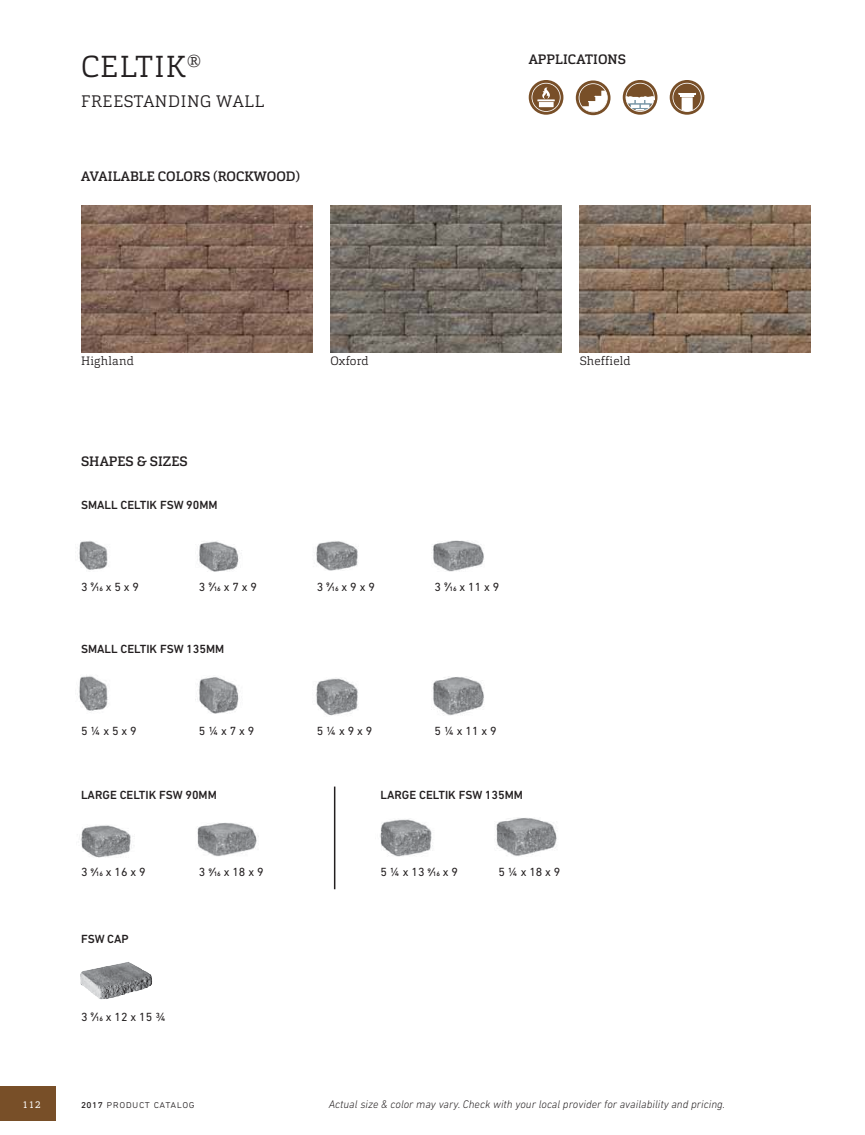
<style>
.page{position:relative;width:865px;height:1135px;background:#fff}
.page>*{position:absolute;margin:0;border:0;box-sizing:border-box;transform-origin:0 0}
.t1{font:300 30px "Cargan";letter-spacing:.03em;color:#231f20}
.t2{font:300 16.5px "Cargan";letter-spacing:.035em;color:#231f20}
.t3{font:500 13.5px "Cargan";letter-spacing:.005em;color:#231f20}
.t4{font:12px "DIN Next W1 G";color:#231f20}
.t5{font:500 12px "DIN Next W1 G";color:#231f20}
.t6{font:300 12px "Cargan";letter-spacing:.02em;color:#231f20}
.t7{font:italic 300 11.25px "DIN Next W1 G";color:#231f20}
.t8{font:300 11.25px "DIN Next LT Pro";letter-spacing:.04em;color:#231f20}
.t9{font:9.75px "Cargan";color:#fff}
.s1{font-weight:500}
.s2{font-weight:500;font-size:6.6px}
.s3{font-weight:400}
</style>
<div class="page">
<div style="left:0;top:1086px;width:55px;height:34px;background:#784f28"></div>
<img style="left:330px;top:205px;width:231px;height:147px">
<img style="left:579px;top:205px;width:231px;height:147px">
<img style="left:81px;top:205px;width:231px;height:147px">
<svg style="left:575px;top:80px;width:35px;height:35px"></svg>
<svg style="left:578px;top:83px;width:29px;height:29px"></svg>
<svg style="left:622px;top:80px;width:35px;height:35px"></svg>
<svg style="left:624px;top:83px;width:30px;height:29px"></svg>
<svg style="left:669px;top:80px;width:35px;height:35px"></svg>
<svg style="left:672px;top:83px;width:29px;height:29px"></svg>
<svg style="left:528px;top:80px;width:35px;height:35px"></svg>
<svg style="left:531px;top:83px;width:29px;height:29px"></svg>
<img style="left:431px;top:540px;width:53px;height:31px">
<img style="left:431px;top:676px;width:53px;height:38px">
<img style="left:496px;top:818px;width:61px;height:37px">
<img style="left:316px;top:541px;width:42px;height:29px">
<img style="left:316px;top:678px;width:42px;height:38px">
<img style="left:380px;top:818px;width:53px;height:38px">
<img style="left:197px;top:541px;width:42px;height:30px">
<img style="left:195px;top:677px;width:44px;height:36px">
<hr style="left:334px;top:786px;width:1px;height:102px;background:#231f20">
<img style="left:80px;top:962px;width:73px;height:36px">
<img style="left:79px;top:541px;width:29px;height:29px">
<img style="left:79px;top:676px;width:29px;height:35px">
<img style="left:81px;top:825px;width:51px;height:32px">
<img style="left:197px;top:822px;width:60px;height:33px">
<h1 class="t1" style="left:81px;top:55px;width:122px">CELTIK<sup>®</sup></h1>
<h2 class="t2" style="left:81px;top:95px;width:185px">FREESTANDING WALL</h2>
<p class="t3" style="left:81px;top:171px;width:220px">AVAILABLE COLORS (ROCKWOOD)</p>
<p class="t3" style="left:528px;top:55px;width:99px">APPLICATIONS</p>
<p class="t6" style="left:81px;top:356px;width:54px">Highland</p>
<p class="t6" style="left:330px;top:356px;width:40px">Oxford</p>
<p class="t6" style="left:579px;top:356px;width:53px">Sheffield</p>
<p class="t3" style="left:81px;top:456px;width:108px">SHAPES &amp; SIZES</p>
<p class="t5" style="left:81px;top:500px;width:138px">SMALL CELTIK FSW 90MM</p>
<p class="t4" style="left:81px;top:582px;width:59px">3 <sup>9</sup><span class="s1">⁄</span><span class="s2">16</span> x 5 x 9</p>
<p class="t4" style="left:199px;top:582px;width:59px">3 <sup>9</sup><span class="s1">⁄</span><span class="s2">16</span> x 7 x 9</p>
<p class="t4" style="left:316px;top:582px;width:59px">3 <sup>9</sup><span class="s1">⁄</span><span class="s2">16</span> x 9 x 9</p>
<p class="t4" style="left:434px;top:582px;width:66px">3 <sup>9</sup><span class="s1">⁄</span><span class="s2">16</span> x 11 x 9</p>
<p class="t5" style="left:81px;top:644px;width:144px">SMALL CELTIK FSW 135MM</p>
<p class="t4" style="left:81px;top:726px;width:57px">5 ¼ x 5 x 9</p>
<p class="t4" style="left:199px;top:726px;width:57px">5 ¼ x 7 x 9</p>
<p class="t4" style="left:316px;top:726px;width:57px">5 ¼ x 9 x 9</p>
<p class="t4" style="left:434px;top:726px;width:63px">5 ¼ x 11 x 9</p>
<p class="t5" style="left:81px;top:789px;width:137px">LARGE CELTIK FSW 90MM</p>
<p class="t4" style="left:81px;top:867px;width:66px">3 <sup>9</sup><span class="s1">⁄</span><span class="s2">16</span> x 16 x 9</p>
<p class="t4" style="left:199px;top:867px;width:66px">3 <sup>9</sup><span class="s1">⁄</span><span class="s2">16</span> x 18 x 9</p>
<p class="t5" style="left:81px;top:934px;width:49px">FSW CAP</p>
<p class="t4" style="left:81px;top:1012px;width:86px">3 <sup>9</sup><span class="s1">⁄</span><span class="s2">16</span> x 12 x 15 ¾</p>
<p class="t5" style="left:380px;top:789px;width:144px">LARGE CELTIK FSW 135MM</p>
<p class="t4" style="left:380px;top:867px;width:79px">5 ¼ x 13 <sup>9</sup><span class="s1">⁄</span><span class="s2">16</span> x 9</p>
<p class="t4" style="left:498px;top:867px;width:63px">5 ¼ x 18 x 9</p>
<p class="t9" style="left:22px;top:1098px;width:20px">112</p>
<p class="t7" style="left:328px;top:1099px;width:398px">Actual size &amp; color may vary. Check with your local provider for availability and pricing.</p>
<p class="t8" style="left:81px;top:1099px;width:115px"><span class="s3">2017</span> product catalog</p>
</div>
